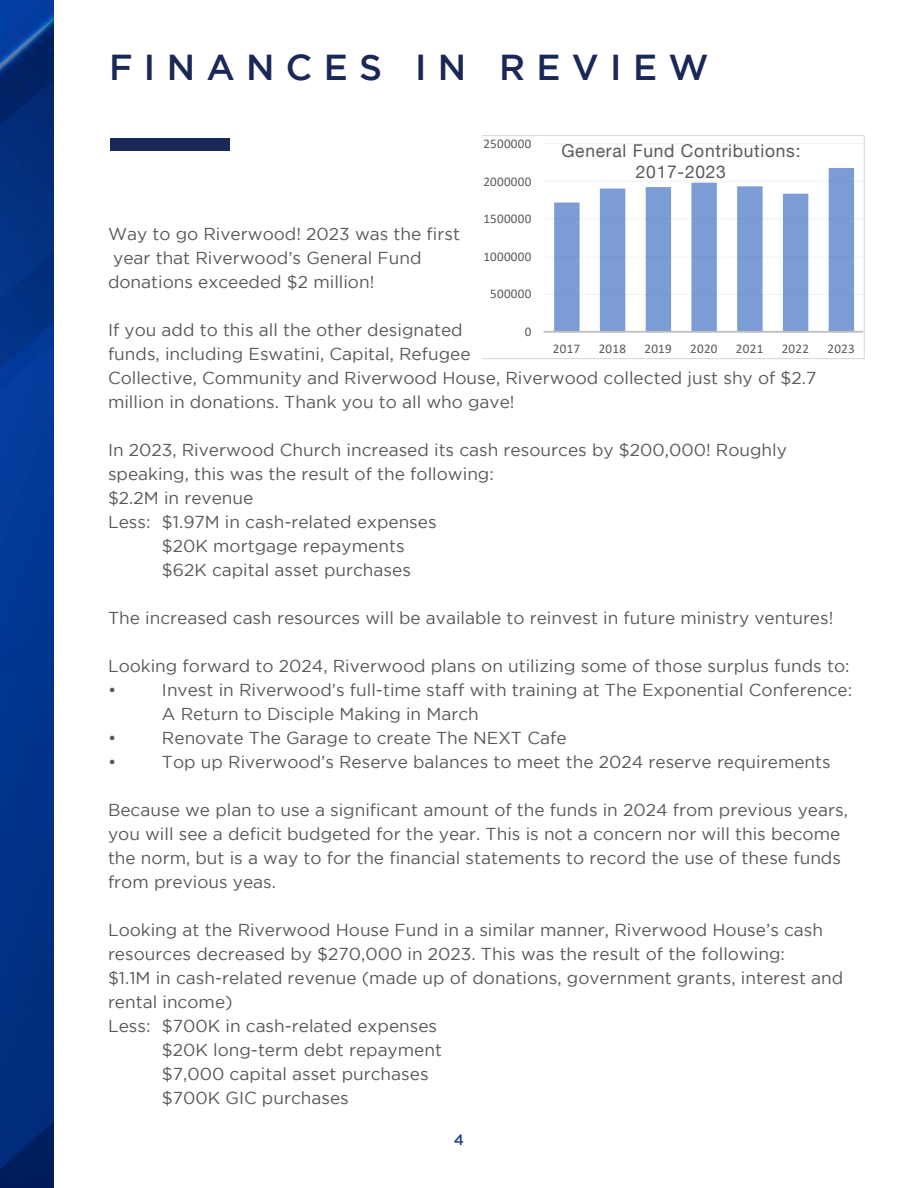
<style>
.page{position:relative;width:918px;height:1188px;background:#fff}
.page>*{position:absolute;margin:0;border:0;box-sizing:border-box;transform-origin:0 0}
.t1{font:500 36px "Gotham";letter-spacing:.315em;color:#192857}
.t2{font:17.7px/20.5px "Helvetica Neue";letter-spacing:.04em;color:#595959;text-align:center}
.Body{font:17.25px/24px "Gotham";color:#57585a}
.Subhead{font:500 15px "Gotham";color:#204186}
.t3{font:13.2px "Calibri";letter-spacing:.02em;color:#595959}
</style>
<div class="page">
<img style="left:0;top:0;width:54px;height:1188px">
<div style="left:110px;top:138px;width:120px;height:13px;background:#192857"></div>
<svg style="left:482px;top:135px;width:383px;height:224px"></svg>
<p class="t1" style="left:109px;top:47px;width:601px">FINANCES IN REVIEW</p>
<p class="t3" style="left:483px;top:135px;width:50px">2500000</p>
<p class="t3" style="left:483px;top:172px;width:50px">2000000</p>
<p class="t3" style="left:483px;top:210px;width:50px">1500000</p>
<p class="t2" style="left:561px;top:141px;width:241px">General Fund Contributions:<br>2017-2023</p>
<p class="Body" style="left:108px;top:221px;width:354px">Way to go Riverwood! 2023 was the first</p>
<p class="Body" style="left:113px;top:245px;width:310px">year that Riverwood’s General Fund</p>
<p class="Body" style="left:108px;top:269px;width:268px">donations exceeded $2 million!</p>
<p class="Body" style="left:108px;top:317px;width:356px">If you add to this all the other designated</p>
<p class="Body" style="left:108px;top:341px;width:364px">funds, including Eswatini, Capital, Refugee</p>
<p class="Body" style="left:108px;top:365px;width:710px">Collective, Community and Riverwood House, Riverwood collected just shy of $2.7 million in donations. Thank you to all who gave!</p>
<p class="Body" style="left:108px;top:437px;width:680px">In 2023, Riverwood Church increased its cash resources by $200,000! Roughly speaking, this was the result of the following:</p>
<p class="Body" style="left:108px;top:485px;width:147px">$2.2M in revenue</p>
<p class="Body" style="left:108px;top:509px;width:330px">Less: $1.97M in cash-related expenses</p>
<p class="Body" style="left:162px;top:533px;width:244px">$20K mortgage repayments</p>
<p class="Body" style="left:162px;top:557px;width:250px">$62K capital asset purchases</p>
<p class="Body" style="left:108px;top:605px;width:727px">The increased cash resources will be available to reinvest in future ministry ventures!</p>
<p class="Body" style="left:108px;top:653px;width:743px">Looking forward to 2024, Riverwood plans on utilizing some of those surplus funds to:</p>
<p class="Body" style="left:108px;top:677px;width:10px">•</p>
<p class="Body" style="left:162px;top:677px;width:692px">Invest in Riverwood’s full-time staff with training at The Exponential Conference:<br>A Return to Disciple Making in March</p>
<p class="Body" style="left:108px;top:725px;width:10px">•</p>
<p class="Body" style="left:162px;top:725px;width:406px">Renovate The Garage to create The NEXT Cafe</p>
<p class="Body" style="left:108px;top:749px;width:10px">•</p>
<p class="Body" style="left:162px;top:749px;width:670px">Top up Riverwood’s Reserve balances to meet the 2024 reserve requirements</p>
<p class="Body" style="left:108px;top:797px;width:741px">Because we plan to use a significant amount of the funds in 2024 from previous years, you will see a deficit budgeted for the year. This is not a concern nor will this become the norm, but is a way to for the financial statements to record the use of these funds from previous yeas.</p>
<p class="Body" style="left:108px;top:917px;width:717px">Looking at the Riverwood House Fund in a similar manner, Riverwood House’s cash resources decreased by $270,000 in 2023. This was the result of the following:</p>
<p class="Body" style="left:108px;top:965px;width:737px">$1.1M in cash-related revenue (made up of donations, government grants, interest and rental income)</p>
<p class="Body" style="left:108px;top:1013px;width:331px">Less: $700K in cash-related expenses</p>
<p class="Body" style="left:162px;top:1037px;width:282px">$20K long-term debt repayment</p>
<p class="Body" style="left:162px;top:1061px;width:268px">$7,000 capital asset purchases</p>
<p class="Body" style="left:162px;top:1085px;width:188px">$700K GIC purchases</p>
<p class="t3" style="left:483px;top:247px;width:50px">1000000</p>
<p class="t3" style="left:490px;top:285px;width:43px">500000</p>
<p class="t3" style="left:525px;top:322px;width:8px">0</p>
<p class="t3" style="left:553px;top:340px;width:29px">2017</p>
<p class="t3" style="left:599px;top:340px;width:29px">2018</p>
<p class="t3" style="left:644px;top:340px;width:29px">2019</p>
<p class="t3" style="left:690px;top:340px;width:29px">2020</p>
<p class="t3" style="left:736px;top:340px;width:29px">2021</p>
<p class="t3" style="left:782px;top:340px;width:29px">2022</p>
<p class="t3" style="left:827px;top:340px;width:29px">2023</p>
<p class="Subhead" style="left:454px;top:1131px;width:12px">4</p>
</div>
